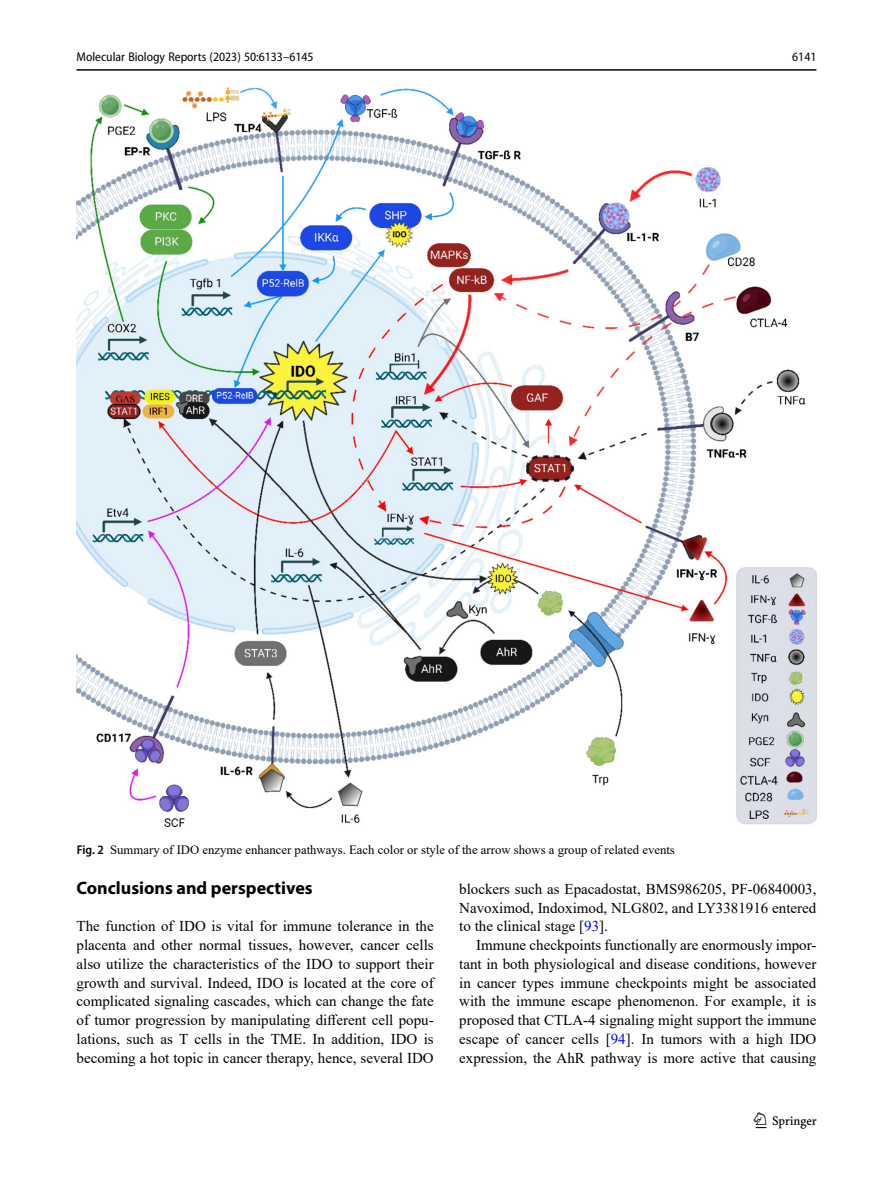
<style>
.page{position:relative;width:893px;height:1187px;background:#fff}
.page>*{position:absolute;margin:0;border:0;box-sizing:border-box;transform-origin:0 0}
.t1{font:22.5px "Springnew";color:#000}
.Head_1{font:700 18px "Myriad Pro";color:#000}
.Body_Text{font:15px/18.8px "Times New Roman";color:#000;text-align:justify}
.Body_Text_Indent{font:15px/18.8px "Times New Roman";color:#000;text-align:justify}
.Figure_Caption{font:12.75px "Times New Roman";color:#000}
.t2{font:semi-condensed 12.75px "Myriad Pro";color:#000}
.s1{font-family:"Myriad Pro";font-weight:600;font-stretch:semi-condensed}
.s2{color:#00f}
</style>
<div class="page">
<hr style="left:77px;top:69px;width:739px;height:2px;background:#000">
<img style="left:77px;top:87px;width:740px;height:739px">
<p class="t2" style="left:77px;top:49px;width:239px">Molecular Biology Reports (2023) 50:6133–6145</p>
<p class="t2" style="left:792px;top:49px;width:26px">6141</p>
<p class="Figure_Caption" style="left:77px;top:840px;width:600px"><span class="s1">Fig. 2</span> Summary of IDO enzyme enhancer pathways. Each color or style of the arrow shows a group of related events</p>
<p class="Head_1" style="left:77px;top:875px;width:238px">Conclusions and perspectives</p>
<p class="Body_Text" style="left:77px;top:916px;width:359px">The function of IDO is vital for immune tolerance in the placenta and other normal tissues, however, cancer cells also utilize the characteristics of the IDO to support their growth and survival. Indeed, IDO is located at the core of complicated signaling cascades, which can change the fate of tumor progression by manipulating different cell popu&shy;lations, such as T cells in the TME. In addition, IDO is becoming a hot topic in cancer therapy, hence, several IDO</p>
<p class="Body_Text" style="left:459px;top:878px;width:359px">blockers such as Epacadostat, BMS986205, PF-06840003, Navoximod, Indoximod, NLG802, and LY3381916 entered to the clinical stage [<span class="s2">93</span>].</p>
<p class="Body_Text_Indent" style="left:459px;top:935px;width:359px;text-indent:17px">Immune checkpoints functionally are enormously impor&shy;tant in both physiological and disease conditions, however in cancer types immune checkpoints might be associated with the immune escape phenomenon. For example, it is proposed that CTLA-4 signaling might support the immune escape of cancer cells [<span class="s2">94</span>]. In tumors with a high IDO expression, the AhR pathway is more active that causing</p>
<h1 class="t1" style="left:756px;top:1107px;width:63px">1 3</h1>
</div>
